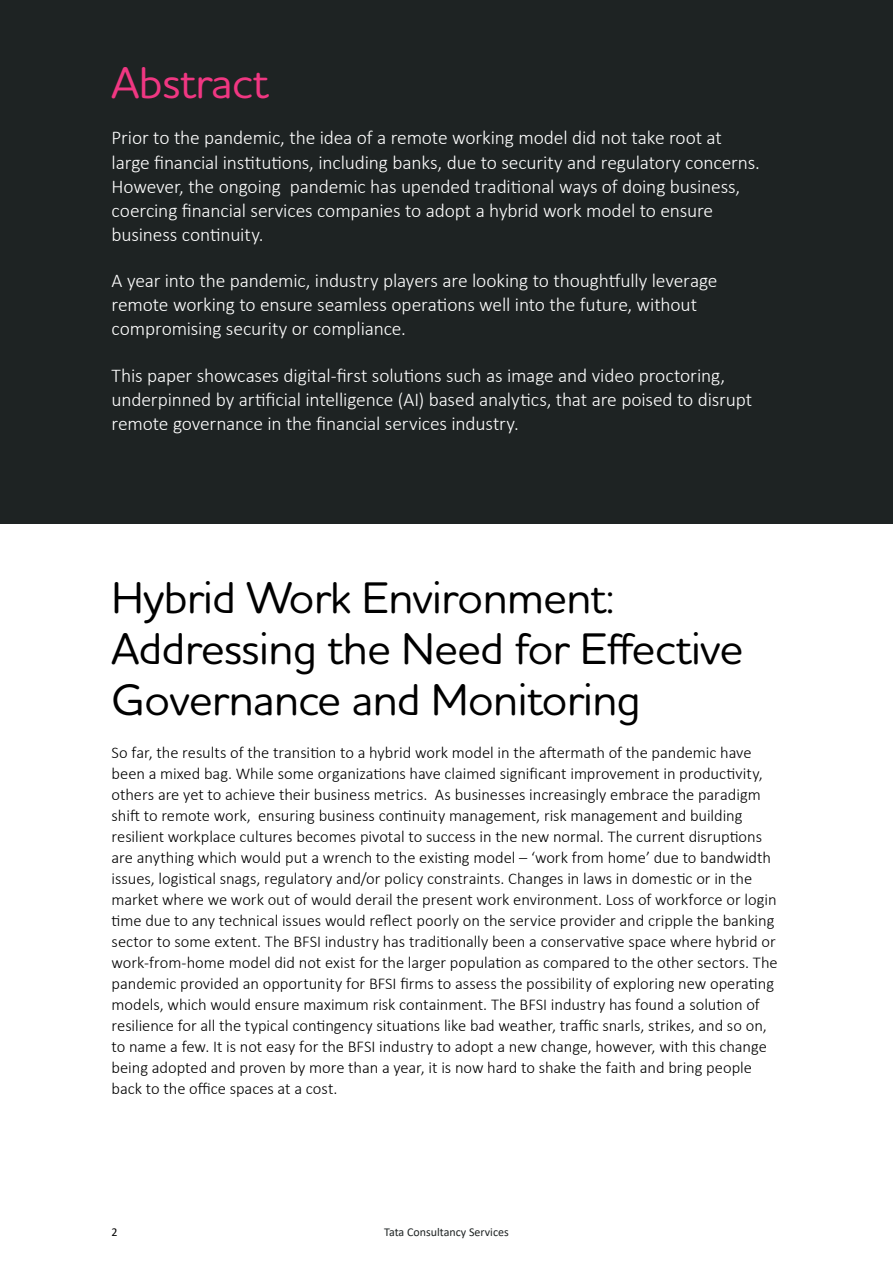
<style>
.page{position:relative;width:893px;height:1263px;background:#fff}
.page>*{position:absolute;margin:0;border:0;box-sizing:border-box;transform-origin:0 0}
.t1{font:500 45px/51px "Houschka Rounded";letter-spacing:-.01em;color:#000}
.t2{font:500 45px "Houschka Rounded";letter-spacing:-.01em;color:#f03782}
.t3{font:300 19.5px/24px "Calibri";letter-spacing:-.01em;color:#fff}
.t4{font:300 16.5px/21px "Calibri";letter-spacing:-.005em;color:#000}
.t5{font:12px "Calibri";color:#1e2323}
.t6{font:12px "Calibri";color:#000}
</style>
<div class="page">
<div style="left:0;top:0;width:893px;height:524px;background:#1e2323"></div>
<h1 class="t2" style="left:112px;top:53px;width:159px">Abstract</h1>
<p class="t3" style="left:112px;top:126px;width:650px">Prior to the pandemic, the idea of a remote working model did not take root at large financial institutions, including banks, due to security and regulatory concerns.<br>However, the ongoing pandemic has upended traditional ways of doing business, coercing financial services companies to adopt a hybrid work model to ensure business continuity.</p>
<p class="t3" style="left:112px;top:268px;width:607px">A year into the pandemic, industry players are looking to thoughtfully leverage remote working to ensure seamless operations well into the future, without compromising security or compliance.</p>
<p class="t3" style="left:112px;top:363px;width:642px">This paper showcases digital-first solutions such as image and video proctoring, underpinned by artificial intelligence (AI) based analytics, that are poised to disrupt remote governance in the financial services industry.</p>
<h1 class="t1" style="left:112px;top:570px;width:633px">Hybrid Work Environment:<br>Addressing the Need for Effective<br>Governance and Monitoring</h1>
<p class="t4" style="left:112px;top:742px;width:668px">So far, the results of the transition to a hybrid work model in the aftermath of the pandemic have been a mixed bag. While some organizations have claimed significant improvement in productivity, others are yet to achieve their business metrics. As businesses increasingly embrace the paradigm shift to remote work, ensuring business continuity management, risk management and building resilient workplace cultures becomes pivotal to success in the new normal. The current disruptions are anything which would put a wrench to the existing model – ‘work from home’ due to bandwidth issues, logistical snags, regulatory and/or policy constraints. Changes in laws in domestic or in the market where we work out of would derail the present work environment. Loss of workforce or login time due to any technical issues would reflect poorly on the service provider and cripple the banking sector to some extent. The BFSI industry has traditionally been a conservative space where hybrid or work-from-home model did not exist for the larger population as compared to the other sectors. The pandemic provided an opportunity for BFSI firms to assess the possibility of exploring new operating models, which would ensure maximum risk containment. The BFSI industry has found a solution of resilience for all the typical contingency situations like bad weather, traffic snarls, strikes, and so on, to name a few. It is not easy for the BFSI industry to adopt a new change, however, with this change being adopted and proven by more than a year, it is now hard to shake the faith and bring people back to the office spaces at a cost.</p>
<p class="t6" style="left:112px;top:1223px;width:8px">2</p>
<p class="t5" style="left:384px;top:1223px;width:126px">Tata Consultancy Services</p>
</div>
